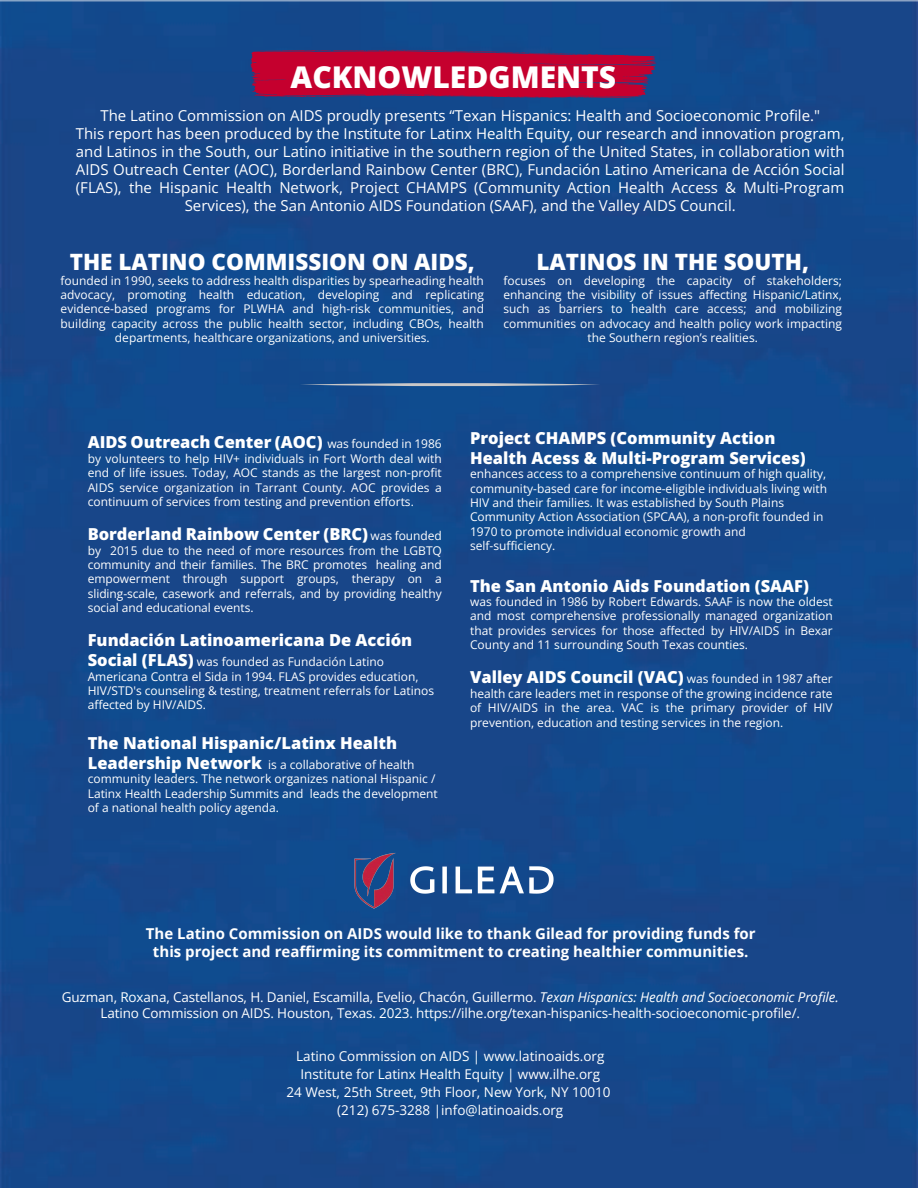
<style>
.page{position:relative;width:918px;height:1188px;background:#15478a}
.page>*{position:absolute;margin:0;border:0;box-sizing:border-box;transform-origin:0 0}
.t1{font:30px "Open Sans";color:#fff}
.t2{font:22.5px "Open Sans";color:#fff}
.t3{font:16.5px/19.8px "Open Sans";color:#fff}
.t4{font:15px/18px "Open Sans";color:#fff;text-align:center}
.t5{font:700 15px/18px "Open Sans";color:#fff;text-align:center}
.t6{font:13.5px/18px "Open Sans";letter-spacing:-.01em;color:#fff;text-align:center}
.t7{font:12px/14.4px "Open Sans";color:#fff;text-align:justify}
.s1{font-size:12px}
.s2{font-size:16.5px}
.s3{font-style:italic}
</style>
<div class="page">
<svg style="left:250px;top:50px;width:406px;height:48px;background:#ae0839"></svg>
<img style="left:351px;top:852px;width:205px;height:58px">
<svg style="left:300px;top:383px;width:300px;height:4px"></svg>
<h1 class="t1" style="left:291px;top:56px;width:327px">ACKNOWLEDGMENTS</h1>
<p class="t4" style="left:76px;top:106px;width:770px">The Latino Commission on AIDS proudly presents “Texan Hispanics: Health and Socioeconomic Profile."<br>This report has been produced by the Institute for Latinx Health Equity, our research and innovation program, and Latinos in the South, our Latino initiative in the southern region of the United States, in collaboration with AIDS Outreach Center (AOC), Borderland Rainbow Center (BRC), Fundación Latino Americana de Acción Social (FLAS), the Hispanic Health Network, Project CHAMPS (Community Action Health Access &amp; Multi-Program Services), the San Antonio AIDS Foundation (SAAF), and the Valley AIDS Council.</p>
<h2 class="t2" style="left:70px;top:247px;width:407px">THE LATINO COMMISSION ON AIDS,</h2>
<p class="t7" style="left:61px;top:273px;width:425px;text-align:center">founded in 1990, seeks to address health disparities by spearheading health advocacy, promoting health education, developing and replicating evidence-based programs for PLWHA and high-risk communities, and building capacity across the public health sector, including CBOs, health departments, healthcare organizations, and universities.</p>
<h2 class="t2" style="left:536px;top:247px;width:274px">LATINOS IN THE SOUTH,</h2>
<p class="t7" style="left:503px;top:273px;width:340px;text-align:center">focuses on developing the capacity of stakeholders; enhancing the visibility of issues affecting Hispanic/Latinx, such as barriers to health care access; and mobilizing communities on advocacy and health policy work impacting the Southern region’s realities.</p>
<h3 class="t3" style="left:88px;top:432px;width:356px">AIDS Outreach Center (AOC) <span class="s1">was founded in 1986</span></h3>
<p class="t7" style="left:88px;top:451px;width:356px">by volunteers to help HIV+ individuals in Fort Worth deal with end of life issues. Today, AOC stands as the largest non-profit AIDS service organization in Tarrant County. AOC provides a continuum of services from testing and prevention efforts.</p>
<h3 class="t3" style="left:88px;top:524px;width:356px">Borderland Rainbow Center (BRC) <span class="s1">was founded</span></h3>
<p class="t7" style="left:88px;top:543px;width:356px">by 2015 due to the need of more resources from the LGBTQ community and their families. The BRC promotes healing and empowerment through support groups, therapy on a sliding-scale, casework and referrals, and by providing healthy social and educational events.</p>
<h3 class="t3" style="left:88px;top:630px;width:326px">Fundación Latinoamericana De Acción</h3>
<p class="t7" style="left:88px;top:654px;width:348px;text-align:left"><span class="s2">Social (FLAS)</span> was founded as Fundación Latino Americana Contra el Sida in 1994. FLAS provides education, HIV/STD's counseling &amp; testing, treatment referrals for Latinos affected by HIV/AIDS.</p>
<h3 class="t3" style="left:88px;top:733px;width:311px">The National Hispanic/Latinx Health</h3>
<p class="t7" style="left:88px;top:757px;width:352px;text-align:left"><span class="s2">Leadership Network</span> is a collaborative of health community leaders. The network organizes national Hispanic / Latinx Health Leadership Summits and leads the development of a national health policy agenda.</p>
<h3 class="t3" style="left:470px;top:428px;width:337px">Project CHAMPS (Community Action<br>Health Acess &amp; Multi-Program Services)</h3>
<p class="t7" style="left:470px;top:466px;width:359px;text-align:left">enhances access to a comprehensive continuum of high quality, community-based care for income-eligible individuals living with HIV and their families. It was established by South Plains Community Action Association (SPCAA), a non-profit founded in 1970 to promote individual economic growth and self-sufficiency.</p>
<h3 class="t3" style="left:470px;top:575px;width:340px">The San Antonio Aids Foundation (SAAF)</h3>
<p class="t7" style="left:470px;top:594px;width:364px">was founded in 1986 by Robert Edwards. SAAF is now the oldest and most comprehensive professionally managed organization that provides services for those affected by HIV/AIDS in Bexar County and 11 surrounding South Texas counties.</p>
<h3 class="t3" style="left:470px;top:667px;width:364px">Valley AIDS Council (VAC) <span class="s1">was founded in 1987 after</span></h3>
<p class="t7" style="left:470px;top:686px;width:364px">health care leaders met in response of the growing incidence rate of HIV/AIDS in the area. VAC is the primary provider of HIV prevention, education and testing services in the region.</p>
<p class="t5" style="left:146px;top:925px;width:611px">The Latino Commission on AIDS would like to thank Gilead for providing funds for this project and reaffirming its commitment to creating healthier communities.</p>
<p class="t6" style="left:62px;top:988px;width:779px;line-height:16.2px">Guzman, Roxana, Castellanos, H. Daniel, Escamilla, Evelio, Chacón, Guillermo. <span class="s3">Texan Hispanics: Health and Socioeconomic Profile.<br></span>Latino Commission on AIDS. Houston, Texas. 2023. https://ilhe.org/texan-hispanics-health-socioeconomic-profile/.</p>
<p class="t6" style="left:286px;top:1047px;width:326px">Latino Commission on AIDS | www.latinoaids.org Institute for Latinx Health Equity | www.ilhe.org<br>24 West, 25th Street, 9th Floor, New York, NY 10010 (212) 675-3288 |info@latinoaids.org</p>
</div>
